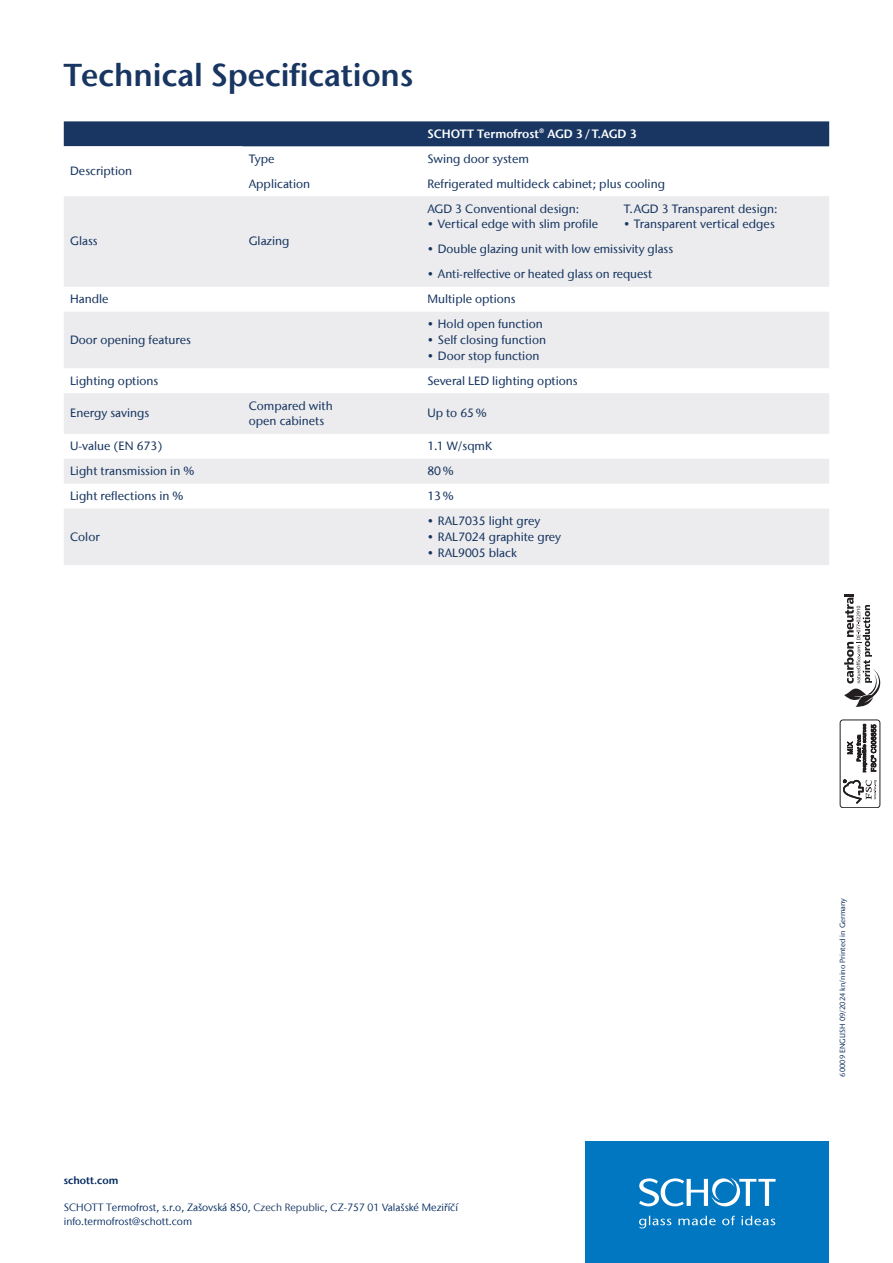
<style>
.page{position:relative;width:893px;height:1263px;background:#fff}
.page>*{position:absolute;margin:0;border:0;box-sizing:border-box;transform-origin:0 0}
.Head{font:600 31.5px "Stone Sans IIITC Com";color:#183661}
.Tab-Copy{font:500 12px/15.8px "Stone Sans IIITC Com";color:#183661}
.Tab-Kopf{font:600 12px "Stone Sans IIITC Com";color:#fff}
.t1{font:10.5px/13.5px "Stone Sans IIITC Com";color:#00285f}
.t2{font:600 10.5px "Stone Sans IIITC Com";color:#00285f}
.t3{font:500 7.5px "Stone Sans IIITC Com";color:#183661}
.s1{color:#183661}
</style>
<div class="page">
<div style="left:585px;top:1141px;width:244px;height:122px;background:#0077c0"></div>
<svg style="left:639px;top:1178px;width:137px;height:50px"></svg>
<svg style="left:844px;top:594px;width:36px;height:113px"></svg>
<div style="left:840px;top:720px;width:40px;height:88px;border:1px solid #231f20;border-radius:3px"></div>
<svg style="left:843px;top:780px;width:34px;height:24px"></svg>
<svg style="left:847px;top:723px;width:29px;height:49px"></svg>
<svg style="left:64px;top:121px;width:765px;height:26px;background:#213e67"></svg>
<svg style="left:64px;top:196px;width:765px;height:172px;fill:#ececee"></svg>
<svg style="left:64px;top:393px;width:765px;height:172px;fill:#ececee"></svg>
<p class="Head" style="left:64px;top:55px;width:351px">Technical Specifications</p>
<p class="Tab-Kopf" style="left:427px;top:126px;width:211px">SCHOTT Termofrost® AGD 3/T.AGD 3</p>
<p class="Tab-Copy" style="left:70px;top:163px;width:63px">Description</p>
<p class="Tab-Copy" style="left:249px;top:151px;width:27px">Type</p>
<p class="Tab-Copy" style="left:427px;top:151px;width:103px">Swing door system</p>
<p class="Tab-Copy" style="left:249px;top:175px;width:63px">Application</p>
<p class="Tab-Copy" style="left:427px;top:175px;width:239px">Refrigerated multideck cabinet; plus cooling</p>
<p class="Tab-Copy" style="left:70px;top:233px;width:29px">Glass</p>
<p class="Tab-Copy" style="left:249px;top:233px;width:42px">Glazing</p>
<p class="Tab-Copy" style="left:427px;top:200px;width:153px">AGD 3 Conventional design:</p>
<p class="Tab-Copy" style="left:624px;top:200px;width:155px">T.AGD 3 Transparent design:</p>
<p class="Tab-Copy" style="left:427px;top:216px;width:172px">• Vertical edge with slim profile</p>
<p class="Tab-Copy" style="left:624px;top:216px;width:152px">• Transparent vertical edges</p>
<p class="Tab-Copy" style="left:427px;top:241px;width:247px">• Double glazing unit with low emissivity glass</p>
<p class="Tab-Copy" style="left:427px;top:266px;width:226px">• Anti-relfective or heated glass on request</p>
<p class="Tab-Copy" style="left:70px;top:291px;width:40px">Handle</p>
<p class="Tab-Copy" style="left:427px;top:291px;width:90px">Multiple options</p>
<p class="Tab-Copy" style="left:70px;top:332px;width:122px">Door opening features</p>
<p class="Tab-Copy" style="left:427px;top:316px;width:117px">• Hold open function</p>
<p class="Tab-Copy" style="left:427px;top:332px;width:120px">• Self closing function</p>
<p class="Tab-Copy" style="left:427px;top:347px;width:114px">• Door stop function</p>
<p class="Tab-Copy" style="left:70px;top:372px;width:90px">Lighting options</p>
<p class="Tab-Copy" style="left:427px;top:372px;width:152px">Several LED lighting options</p>
<p class="Tab-Copy" style="left:70px;top:405px;width:81px">Energy savings</p>
<p class="Tab-Copy" style="left:249px;top:397px;width:86px">Compared with open cabinets</p>
<p class="Tab-Copy" style="left:427px;top:405px;width:61px">Up to 65%</p>
<p class="Tab-Copy" style="left:70px;top:438px;width:94px">U-value (EN 673)</p>
<p class="Tab-Copy" style="left:427px;top:438px;width:66px">1.1 W/sqmK</p>
<p class="Tab-Copy" style="left:70px;top:463px;width:126px">Light transmission in %</p>
<p class="Tab-Copy" style="left:427px;top:463px;width:28px">80%</p>
<p class="Tab-Copy" style="left:70px;top:488px;width:115px">Light reflections in %</p>
<p class="Tab-Copy" style="left:427px;top:488px;width:28px">13%</p>
<p class="Tab-Copy" style="left:70px;top:529px;width:31px">Color</p>
<p class="Tab-Copy" style="left:427px;top:513px;width:115px">• RAL7035 light grey</p>
<p class="Tab-Copy" style="left:427px;top:529px;width:135px">• RAL7024 graphite grey</p>
<p class="Tab-Copy" style="left:427px;top:544px;width:91px">• RAL9005 black</p>
<p class="t2" style="left:64px;top:1174px;width:56px">schott.com</p>
<p class="t1" style="left:64px;top:1201px;width:396px">SCHOTT Termofrost, s.r.o, Zašovská 850, <span class="s1">Czech Republic</span>, CZ-757 01 Valašské Meziříčí info.termofrost@schott.com</p>
<p class="t3" style="left:838px;top:1077px;width:180px;rotate:-90deg">60009 ENGLISH 09/2024 kn/nino Printed in Germany</p>
</div>
